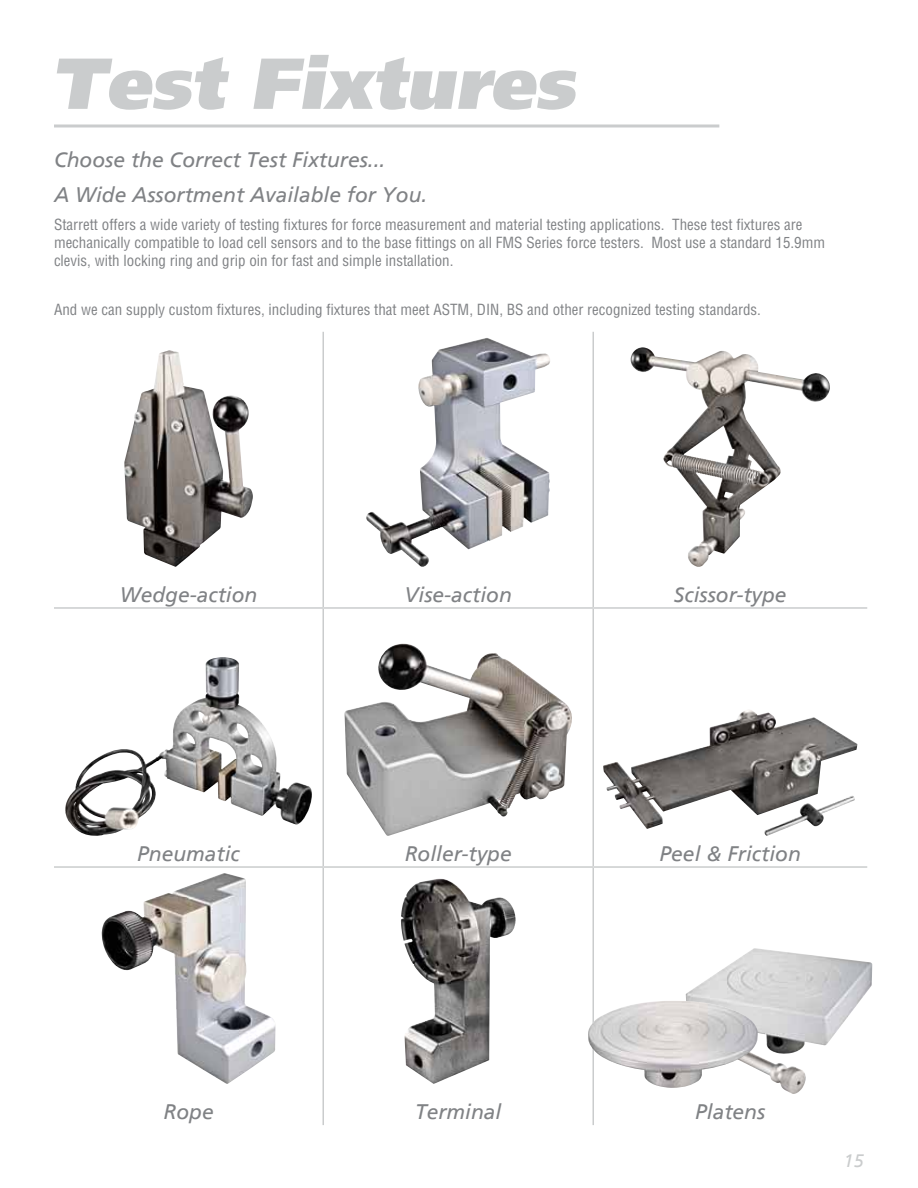
<style>
.page{position:relative;width:918px;height:1188px;background:#fff}
.page>*{position:absolute;margin:0;border:0;box-sizing:border-box;transform-origin:0 0}
.t1{font:500 72px "AG Foreigner ULB Oblique";color:#cacccd}
.t2{font:italic 500 21px/35.2px "AG Foreigner";color:#808285}
.t3{font:italic 500 18px "AG Foreigner";color:#cacccd}
.t4{font:condensed 15px/18px "Helvetica";color:#808285}
</style>
<div class="page">
<hr style="left:54px;top:124px;width:665px;height:3px;background:#cacccd">
<hr style="left:322px;top:332px;width:2px;height:275px;background:#cacccd">
<hr style="left:592px;top:332px;width:2px;height:275px;background:#cacccd">
<hr style="left:54px;top:607px;width:269px;height:2px;background:#cacccd">
<hr style="left:323px;top:607px;width:270px;height:2px;background:#cacccd">
<hr style="left:322px;top:609px;width:2px;height:257px;background:#cacccd">
<hr style="left:593px;top:607px;width:274px;height:2px;background:#cacccd">
<hr style="left:592px;top:609px;width:2px;height:257px;background:#cacccd">
<hr style="left:54px;top:866px;width:269px;height:2px;background:#cacccd">
<hr style="left:323px;top:866px;width:270px;height:2px;background:#cacccd">
<hr style="left:322px;top:868px;width:2px;height:257px;background:#cacccd">
<hr style="left:593px;top:866px;width:274px;height:2px;background:#cacccd">
<hr style="left:592px;top:868px;width:2px;height:257px;background:#cacccd">
<img style="left:124px;top:350px;width:129px;height:217px">
<img style="left:366px;top:338px;width:184px;height:229px">
<img style="left:631px;top:347px;width:199px;height:220px">
<img style="left:65px;top:657px;width:247px;height:179px">
<img style="left:345px;top:644px;width:227px;height:192px">
<img style="left:603px;top:710px;width:255px;height:125px">
<img style="left:101px;top:873px;width:175px;height:211px">
<img style="left:400px;top:879px;width:116px;height:205px">
<img style="left:686px;top:948px;width:186px;height:146px">
<img style="left:588px;top:1001px;width:170px;height:87px">
<h1 class="t1" style="left:54px;top:42px;width:526px">Test Fixtures</h1>
<h2 class="t2" style="left:54px;top:142px;width:375px">Choose the Correct Test Fixtures...<br>A Wide Assortment Available for You.</h2>
<p class="t4" style="left:54px;top:215px;width:773px">Starrett offers a wide variety of testing fixtures for force measurement and material testing applications. These test fixtures are mechanically compatible to load cell sensors and to the base fittings on all FMS Series force testers. Most use a standard 15.9mm clevis, with locking ring and grip oin for fast and simple installation.</p>
<p class="t4" style="left:54px;top:301px;width:708px">And we can supply custom fixtures, including fixtures that meet ASTM, DIN, BS and other recognized testing standards.</p>
<h2 class="t2" style="left:120px;top:577px;width:139px">Wedge-action</h2>
<h2 class="t2" style="left:405px;top:577px;width:109px">Vise-action</h2>
<h2 class="t2" style="left:674px;top:577px;width:114px">Scissor-type</h2>
<h2 class="t2" style="left:137px;top:836px;width:104px">Pneumatic</h2>
<h2 class="t2" style="left:405px;top:836px;width:108px">Roller-type</h2>
<h2 class="t2" style="left:660px;top:836px;width:143px">Peel &amp; Friction</h2>
<h2 class="t2" style="left:164px;top:1094px;width:52px">Rope</h2>
<h2 class="t2" style="left:415px;top:1094px;width:88px">Terminal</h2>
<h2 class="t2" style="left:695px;top:1094px;width:72px">Platens</h2>
<p class="t3" style="left:844px;top:1150px;width:22px">15</p>
</div>
